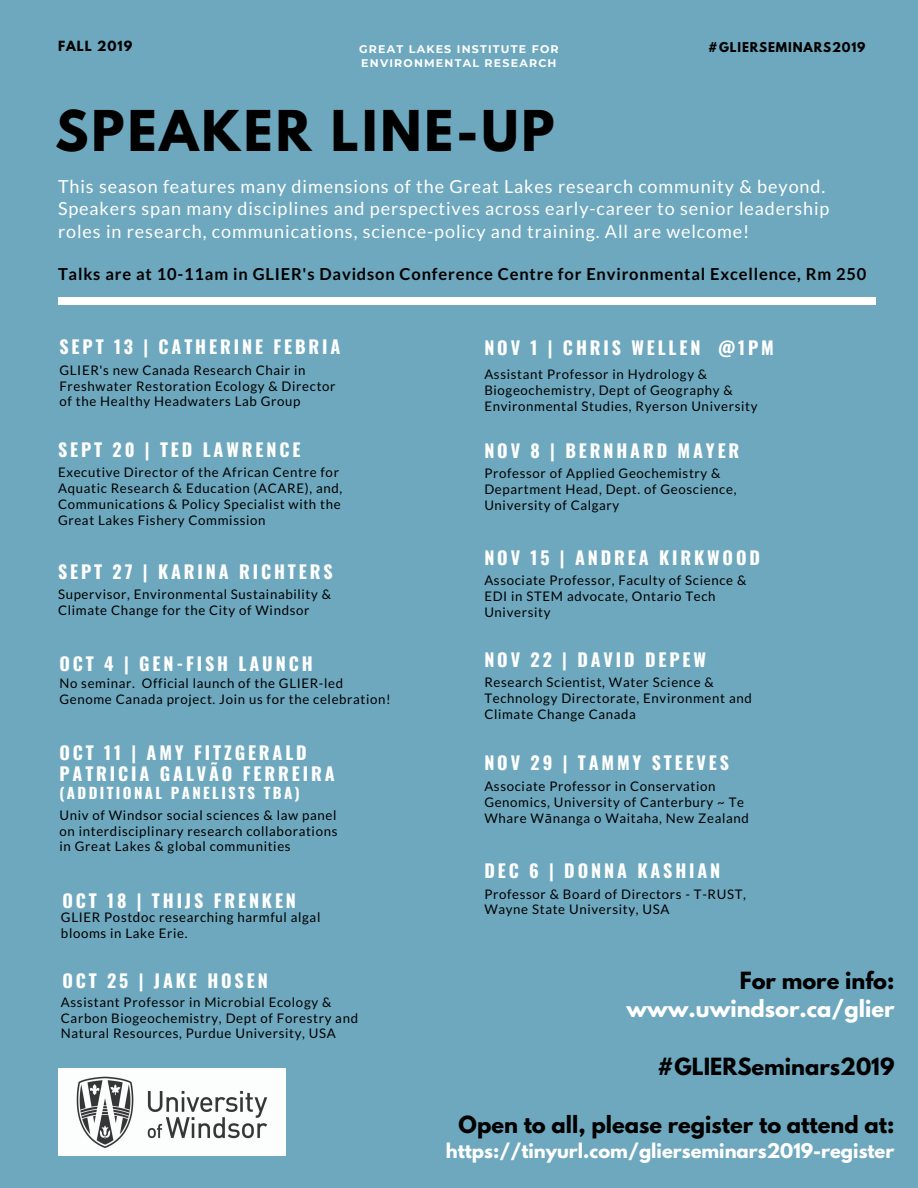
<style>
.page{position:relative;width:918px;height:1188px;background:#6da8be}
.page>*{position:absolute;margin:0;border:0;box-sizing:border-box;transform-origin:0 0}
.t1{font:700 49.8px "League Spartan";letter-spacing:.06em;color:#000}
.t2{font:700 21px "League Spartan";color:#000}
.t3{font:700 21px "League Spartan";color:#fff}
.t4{font:700 18px/21.1px "Oswald";letter-spacing:.16em;color:#fff}
.t5{font:18px/22.5px "Lato";letter-spacing:.05em;color:#fff}
.t6{font:700 18px "League Spartan";color:#fff}
.t7{font:700 16.5px "Lato";letter-spacing:.05em;color:#000}
.t8{font:700 15px "Oswald";letter-spacing:.16em;color:#fff}
.t9{font:13.2px/15.8px "Lato";letter-spacing:.05em;color:#000}
.t10{font:700 12.45px "League Spartan";letter-spacing:.08em;color:#000}
.t11{font:700 12px "League Spartan";letter-spacing:.07em;color:#000}
.t12{font:700 11.1px "Montserrat";letter-spacing:.11em;color:#fff}
.s1{font-family:"Noto Sans"}
</style>
<div class="page">
<div style="left:58px;top:297px;width:818px;height:8px;background:#fff"></div>
<img style="left:58px;top:1069px;width:227px;height:86px">
<p class="t10" style="left:58px;top:40px;width:76px">FALL 2019</p>
<p class="t12" style="left:359px;top:42px;width:201px">GREAT LAKES INSTITUTE FOR</p>
<p class="t11" style="left:708px;top:41px;width:159px">#GLIERSEMINARS2019</p>
<p class="t12" style="left:361px;top:56px;width:197px">ENVIRONMENTAL RESEARCH</p>
<h1 class="t1" style="left:55px;top:106px;width:501px">SPEAKER LINE-UP</h1>
<p class="t5" style="left:58px;top:174px;width:773px">This season features many dimensions of the Great Lakes research community &amp; beyond.<br>Speakers span many disciplines and perspectives across early-career to senior leadership roles in research, communications, science-policy and training. All are welcome!</p>
<p class="t7" style="left:58px;top:264px;width:810px">Talks are at 10-11am in GLIER's Davidson Conference Centre for Environmental Excellence, Rm 250</p>
<h3 class="t4" style="left:59px;top:335px;width:282px">SEPT 13 | CATHERINE FEBRIA</h3>
<p class="t9" style="left:59px;top:362px;width:278px">GLIER's new Canada Research Chair in<br>Freshwater Restoration Ecology &amp; Director of the Healthy Headwaters Lab Group</p>
<h3 class="t4" style="left:58px;top:438px;width:244px">SEPT 20 | TED LAWRENCE</h3>
<p class="t9" style="left:58px;top:464px;width:286px">Executive Director of the African Centre for Aquatic Research &amp; Education (ACARE), and, Communications &amp; Policy Specialist with the Great Lakes Fishery Commission</p>
<h3 class="t4" style="left:58px;top:560px;width:276px">SEPT 27 | KARINA RICHTERS</h3>
<p class="t9" style="left:58px;top:586px;width:275px">Supervisor, Environmental Sustainability &amp;<br>Climate Change for the City of Windsor</p>
<h3 class="t4" style="left:59px;top:652px;width:255px">OCT 4 | GEN-FISH LAUNCH</h3>
<p class="t9" style="left:59px;top:675px;width:333px">No seminar. Official launch of the GLIER-led<br>Genome Canada project. Join us for the celebration!</p>
<h3 class="t4" style="left:59px;top:741px;width:277px">OCT 11 | AMY FITZGERALD<br>PATRICIA GALVÃO FERREIRA</h3>
<p class="t8" style="left:59px;top:781px;width:242px">(ADDITIONAL PANELISTS TBA)</p>
<p class="t9" style="left:59px;top:807px;width:279px;text-align:justify">Univ of Windsor social sciences &amp; law panel on interdisciplinary research collaborations in Great Lakes &amp; global communities</p>
<h3 class="t4" style="left:62px;top:889px;width:235px">OCT 18 | THIJS FRENKEN</h3>
<p class="t9" style="left:61px;top:909px;width:261px">GLIER Postdoc researching harmful algal blooms in Lake Erie.</p>
<h3 class="t4" style="left:62px;top:970px;width:207px">OCT 25 | JAKE HOSEN</h3>
<p class="t9" style="left:61px;top:994px;width:299px">Assistant Professor in Microbial Ecology &amp;<br>Carbon Biogeochemistry, Dept of Forestry and<br>Natural Resources, Purdue University, USA</p>
<h3 class="t4" style="left:484px;top:337px;width:291px">NOV 1 | CHRIS WELLEN @1PM</h3>
<p class="t9" style="left:484px;top:366px;width:275px">Assistant Professor in Hydrology &amp;<br>Biogeochemistry, Dept of Geography &amp;<br>Environmental Studies, Ryerson University</p>
<h3 class="t4" style="left:484px;top:439px;width:257px">NOV 8 | BERNHARD MAYER</h3>
<p class="t9" style="left:484px;top:465px;width:254px">Professor of Applied Geochemistry &amp;<br>Department Head, Dept. of Geoscience,<br>University of Calgary</p>
<h3 class="t4" style="left:484px;top:546px;width:277px">NOV 15 | ANDREA KIRKWOOD</h3>
<p class="t9" style="left:484px;top:572px;width:264px">Associate Professor, Faculty of Science &amp;<br>EDI in STEM advocate, Ontario Tech<br>University</p>
<h3 class="t4" style="left:484px;top:648px;width:223px">NOV 22 | DAVID DEPEW</h3>
<p class="t9" style="left:484px;top:674px;width:269px">Research Scientist, Water Science &amp;<br>Technology Directorate, Environment and<br>Climate Change Canada</p>
<h3 class="t4" style="left:484px;top:752px;width:246px">NOV 29 | TAMMY STEEVES</h3>
<p class="t9" style="left:484px;top:778px;width:266px">Associate Professor in Conservation<br>Genomics, University of Canterbury ~ Te<br>Whare W<span class="s1">ā</span>nanga o Waitaha, New Zealand</p>
<h3 class="t4" style="left:484px;top:859px;width:238px">DEC 6 | DONNA KASHIAN</h3>
<p class="t9" style="left:484px;top:886px;width:263px">Professor &amp; Board of Directors - T-RUST,<br>Wayne State University, USA</p>
<h2 class="t2" style="left:740px;top:970px;width:156px">For more info:</h2>
<h2 class="t3" style="left:626px;top:999px;width:269px">www.uwindsor.ca/glier</h2>
<h2 class="t2" style="left:657px;top:1056px;width:239px">#GLIERSeminars2019</h2>
<h2 class="t2" style="left:459px;top:1114px;width:437px">Open to all, please register to attend at:</h2>
<h3 class="t6" style="left:446px;top:1142px;width:450px">https://tinyurl.com/glierseminars2019-register</h3>
</div>
